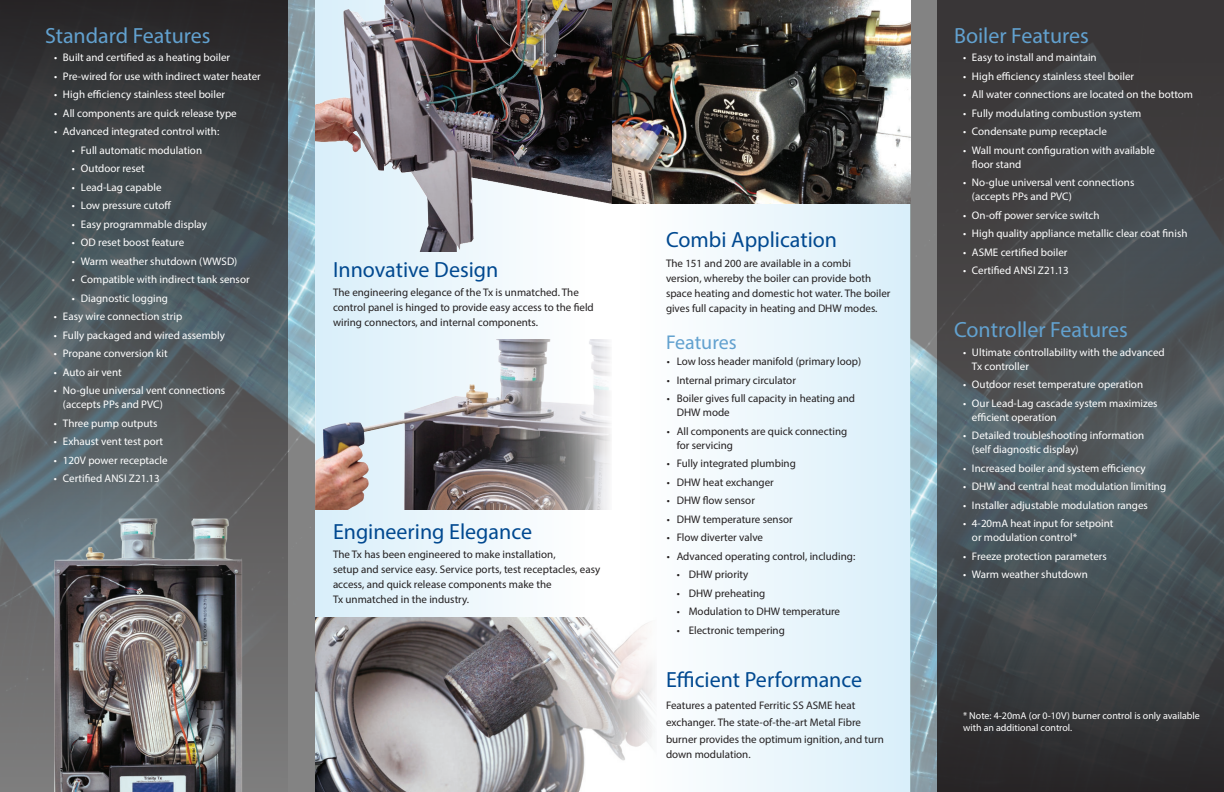
<style>
.page{position:relative;width:1224px;height:792px;background:#fff}
.page>*{position:absolute;margin:0;border:0;box-sizing:border-box;transform-origin:0 0}
.t1{font:22px "Myriad Pro";color:#014990}
.t2{font:22px "Myriad Pro";color:#62a1cf}
.t3{font:20px "Myriad Pro";color:#62a1cf}
.t4{font:11px/14px "Myriad Pro";color:#fff}
.t5{font:11px/15px "Myriad Pro";color:#231f20}
.t6{font:10px/12px "Myriad Pro";color:#fff}
</style>
<div class="page">
<div style="left:315px;top:0;width:270px;height:792px;background:linear-gradient(to right,#d8effa,#fefefe)"></div>
<img style="left:315px;top:339px;width:296px;height:171px">
<div style="left:640px;top:0;width:270px;height:792px;background:linear-gradient(to right,#fefefe,#d9effa)"></div>
<img style="left:288px;top:0;width:27px;height:792px">
<img style="left:910px;top:0;width:27px;height:792px">
<svg style="left:0;top:0;width:288px;height:792px;background:#4d5357"></svg>
<svg style="left:937px;top:0;width:287px;height:792px;background:#43474b"></svg>
<img style="left:315px;top:617px;width:342px;height:175px">
<img style="left:46px;top:514px;width:199px;height:278px">
<img style="left:612px;top:0;width:299px;height:203px">
<img style="left:315px;top:0;width:297px;height:252px">
<h1 class="t2" style="left:45px;top:27px;width:167px">Standard Features</h1>
<p class="t4" style="left:54px;top:52px;width:178px">• Built and certified as a heating boiler</p>
<p class="t4" style="left:54px;top:70px;width:208px">• Pre-wired for use with indirect water heater</p>
<p class="t4" style="left:54px;top:89px;width:173px">• High efficiency stainless steel boiler</p>
<p class="t4" style="left:54px;top:107px;width:184px">• All components are quick release type</p>
<p class="t4" style="left:54px;top:126px;width:167px">• Advanced integrated control with:</p>
<p class="t4" style="left:72px;top:144px;width:132px">• Full automatic modulation</p>
<p class="t4" style="left:72px;top:163px;width:74px">• Outdoor reset</p>
<p class="t4" style="left:72px;top:181px;width:91px">• Lead-Lag capable</p>
<p class="t4" style="left:72px;top:200px;width:101px">• Low pressure cutoff</p>
<p class="t4" style="left:72px;top:218px;width:137px">• Easy programmable display</p>
<p class="t4" style="left:72px;top:237px;width:114px">• OD reset boost feature</p>
<p class="t4" style="left:72px;top:255px;width:167px">• Warm weather shutdown (WWSD)</p>
<p class="t4" style="left:72px;top:274px;width:179px">• Compatible with indirect tank sensor</p>
<p class="t4" style="left:72px;top:292px;width:97px">• Diagnostic logging</p>
<p class="t4" style="left:54px;top:311px;width:130px">• Easy wire connection strip</p>
<p class="t4" style="left:54px;top:329px;width:172px">• Fully packaged and wired assembly</p>
<p class="t4" style="left:54px;top:348px;width:115px">• Propane conversion kit</p>
<p class="t4" style="left:54px;top:366px;width:69px">• Auto air vent</p>
<p class="t4" style="left:63px;top:385px;width:164px;text-indent:-9px">• No-glue universal vent connections (accepts PPs and PVC)</p>
<p class="t4" style="left:54px;top:417px;width:105px">• Three pump outputs</p>
<p class="t4" style="left:54px;top:436px;width:111px">• Exhaust vent test port</p>
<p class="t4" style="left:54px;top:454px;width:115px">• 120V power receptacle</p>
<p class="t4" style="left:54px;top:473px;width:107px">• Certified ANSI Z21.13</p>
<h1 class="t1" style="left:333px;top:261px;width:167px">Innovative Design</h1>
<p class="t5" style="left:333px;top:286px;width:262px">The engineering elegance of the Tx is unmatched. The control panel is hinged to provide easy access to the field wiring connectors, and internal components.</p>
<h1 class="t1" style="left:333px;top:523px;width:201px">Engineering Elegance</h1>
<p class="t5" style="left:333px;top:548px;width:269px">The Tx has been engineered to make installation,<br>setup and service easy. Service ports, test receptacles, easy access, and quick release components make the<br>Tx unmatched in the industry.</p>
<h1 class="t1" style="left:666px;top:231px;width:173px">Combi Application</h1>
<p class="t5" style="left:666px;top:256px;width:226px">The 151 and 200 are available in a combi<br>version, whereby the boiler can provide both space heating and domestic hot water. The boiler gives full capacity in heating and DHW modes.</p>
<h2 class="t3" style="left:666px;top:334px;width:72px">Features</h2>
<p class="t5" style="left:667px;top:355px;width:196px">• Low loss header manifold (primary loop)</p>
<p class="t5" style="left:667px;top:373px;width:131px">• Internal primary circulator</p>
<p class="t5" style="left:677px;top:392px;width:180px;line-height:14px;text-indent:-10px">• Boiler gives full capacity in heating and<br>DHW mode</p>
<p class="t5" style="left:677px;top:425px;width:172px;line-height:14px;text-indent:-10px">• All components are quick connecting for servicing</p>
<p class="t5" style="left:667px;top:457px;width:131px">• Fully integrated plumbing</p>
<p class="t5" style="left:667px;top:475px;width:109px">• DHW heat exchanger</p>
<p class="t5" style="left:667px;top:494px;width:90px">• DHW flow sensor</p>
<p class="t5" style="left:667px;top:512px;width:127px">• DHW temperature sensor</p>
<p class="t5" style="left:667px;top:531px;width:98px">• Flow diverter valve</p>
<p class="t5" style="left:667px;top:549px;width:190px">• Advanced operating control, including:</p>
<p class="t5" style="left:677px;top:568px;width:73px">• DHW priority</p>
<p class="t5" style="left:677px;top:586px;width:90px">• DHW preheating</p>
<p class="t5" style="left:677px;top:605px;width:165px">• Modulation to DHW temperature</p>
<p class="t5" style="left:677px;top:623px;width:110px">• Electronic tempering</p>
<h1 class="t1" style="left:666px;top:671px;width:198px">Efficient Performance</h1>
<p class="t5" style="left:666px;top:697px;width:220px;line-height:17px">Features a patented Ferritic SS ASME heat exchanger. The state-of-the-art Metal Fibre burner provides the optimum ignition, and turn</p>
<p class="t5" style="left:666px;top:747px;width:86px">down modulation.</p>
<h1 class="t2" style="left:954px;top:27px;width:136px">Boiler Features</h1>
<p class="t4" style="left:963px;top:52px;width:135px">• Easy to install and maintain</p>
<p class="t4" style="left:963px;top:70px;width:173px">• High efficiency stainless steel boiler</p>
<p class="t4" style="left:963px;top:89px;width:232px">• All water connections are located on the bottom</p>
<p class="t4" style="left:963px;top:107px;width:180px">• Fully modulating combustion system</p>
<p class="t4" style="left:963px;top:126px;width:145px">• Condensate pump receptacle</p>
<p class="t4" style="left:972px;top:144px;width:184px;text-indent:-9px">• Wall mount configuration with available floor stand</p>
<p class="t4" style="left:972px;top:177px;width:164px;text-indent:-9px">• No-glue universal vent connections (accepts PPs and PVC)</p>
<p class="t4" style="left:963px;top:209px;width:138px">• On-off power service switch</p>
<p class="t4" style="left:963px;top:228px;width:226px">• High quality appliance metallic clear coat finish</p>
<p class="t4" style="left:963px;top:246px;width:106px">• ASME certified boiler</p>
<p class="t4" style="left:963px;top:265px;width:107px">• Certified ANSI Z21.13</p>
<h1 class="t2" style="left:954px;top:321px;width:175px">Controller Features</h1>
<p class="t4" style="left:972px;top:346px;width:194px;text-indent:-9px">• Ultimate controllability with the advanced<br>Tx controller</p>
<p class="t4" style="left:963px;top:378px;width:182px">• Outdoor reset temperature operation</p>
<p class="t4" style="left:972px;top:397px;width:187px;text-indent:-9px">• Our Lead-Lag cascade system maximizes efficient operation</p>
<p class="t4" style="left:972px;top:429px;width:174px;text-indent:-9px">• Detailed troubleshooting information (self diagnostic display)</p>
<p class="t4" style="left:963px;top:462px;width:184px">• Increased boiler and system efficiency</p>
<p class="t4" style="left:963px;top:480px;width:205px">• DHW and central heat modulation limiting</p>
<p class="t4" style="left:963px;top:499px;width:186px">• Installer adjustable modulation ranges</p>
<p class="t4" style="left:972px;top:517px;width:143px;text-indent:-9px">• 4-20mA heat input for setpoint or modulation control*</p>
<p class="t4" style="left:963px;top:550px;width:145px">• Freeze protection parameters</p>
<p class="t4" style="left:963px;top:568px;width:126px">• Warm weather shutdown</p>
<p class="t6" style="left:963px;top:710px;width:238px">* Note: 4-20mA (or 0-10V) burner control is only available with an additional control.</p>
</div>
